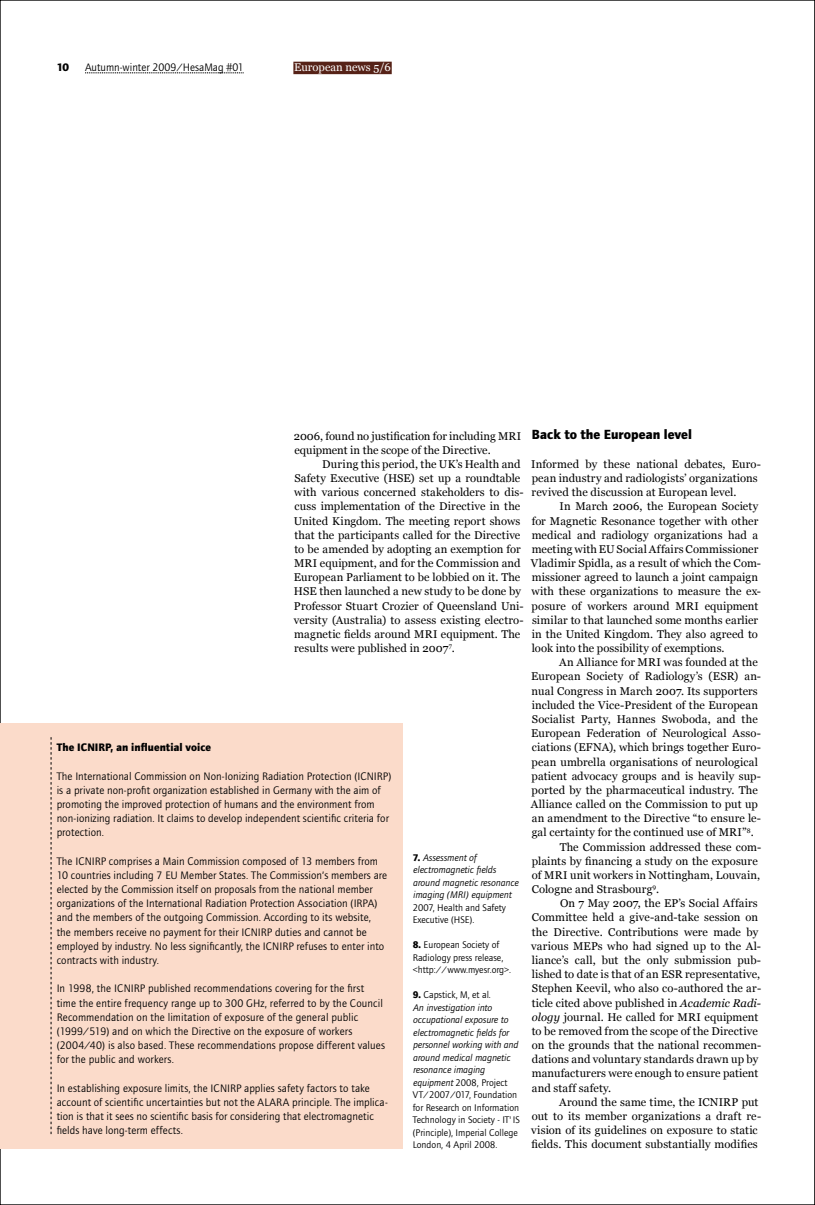
<style>
.page{position:relative;width:815px;height:1205px;background:#fff}
.page>*{position:absolute;margin:0;border:0;box-sizing:border-box;transform-origin:0 0}
.t1{font:700 13.75px "Foundry Journal";color:#000}
.t2{font:11.25px/14.1px "Georgia";letter-spacing:.01em;color:#000}
.t3{font:11.25px/14.1px "Foundry Journal";letter-spacing:.005em;color:#000}
.t4{font:700 11.25px "Foundry Journal";letter-spacing:.005em;color:#000}
.t5{font:11.25px "Georgia";color:#fff}
.t6{font:10px/12.5px "Foundry Journal";color:#000}
.t7{font:italic 10px/12.5px "Foundry Journal";color:#000}
.s1{font-style:italic}
.s2{font-weight:700;font-style:normal}
.s3{font-weight:700}
</style>
<div class="page">
<svg style="left:814px;top:0;width:1px;height:1205px"></svg>
<div style="left:0;top:723px;width:402px;height:425px;background:#fbdbca"></div>
<svg style="left:51px;top:737px;width:1px;height:397px"></svg>
<div style="left:293px;top:62px;width:99px;height:12px;background:#562217"></div>
<svg style="left:85px;top:73px;width:159px;height:1px"></svg>
<p class="t4" style="left:57px;top:60px;width:14px">10</p>
<p class="t3" style="left:85px;top:60px;width:160px">Autumn-winter 2009/HesaMag #01</p>
<p class="t5" style="left:294px;top:61px;width:98px">European news 5/6</p>
<p class="t1" style="left:532px;top:427px;width:162px">Back to the European level</p>
<p class="t2" style="left:531px;top:457px;width:231px">Informed by these national debates, Euro&shy;pean industry and radiologists’ organizations revived the discussion at European level.</p>
<p class="t2" style="left:531px;top:499px;width:232px;text-indent:29px">In March 2006, the European Society for Magnetic Resonance together with other medical and radiology organizations had a meeting with EU Social Affairs Commissioner Vladimir Spidla, as a result of which the Com&shy;missioner agreed to launch a joint campaign with these organizations to measure the ex&shy;posure of workers around MRI equipment similar to that launched some months earlier in the United Kingdom. They also agreed to look into the possibility of exemptions.</p>
<p class="t2" style="left:559px;top:655px;width:200px">An Alliance for MRI was founded at the</p>
<p class="t2" style="left:531px;top:669px;width:231px">European Society of Radiology’s (ESR) an-</p>
<p class="t2" style="left:532px;top:684px;width:228px">nual Congress in March 2007. Its supporters</p>
<p class="t2" style="left:532px;top:698px;width:228px">included the Vice-President of the European</p>
<p class="t2" style="left:532px;top:712px;width:227px">Socialist Party, Hannes Swoboda, and the</p>
<p class="t2" style="left:531px;top:726px;width:231px">European Federation of Neurological Asso-</p>
<p class="t2" style="left:532px;top:740px;width:231px">ciations (EFNA), which brings together Euro-</p>
<p class="t2" style="left:532px;top:754px;width:228px">pean umbrella organisations of neurological</p>
<p class="t2" style="left:532px;top:769px;width:231px">patient advocacy groups and is heavily sup-</p>
<p class="t2" style="left:532px;top:783px;width:228px">ported by the pharmaceutical industry. The</p>
<p class="t2" style="left:531px;top:797px;width:229px">Alliance called on the Commission to put up</p>
<p class="t2" style="left:532px;top:811px;width:231px">an amendment to the Directive “to ensure le-</p>
<p class="t2" style="left:532px;top:825px;width:224px">gal certainty for the continued use of MRI”<sup>8</sup>.</p>
<p class="t2" style="left:560px;top:839px;width:203px">The Commission addressed these com-</p>
<p class="t2" style="left:532px;top:854px;width:228px">plaints by financing a study on the exposure</p>
<p class="t2" style="left:532px;top:868px;width:230px">of MRI unit workers in Nottingham, Louvain,</p>
<p class="t2" style="left:532px;top:882px;width:129px">Cologne and Strasbourg<sup>9</sup>.</p>
<p class="t2" style="left:560px;top:896px;width:199px">On 7 May 2007, the EP’s Social Affairs</p>
<p class="t2" style="left:532px;top:910px;width:228px">Committee held a give-and-take session on</p>
<p class="t2" style="left:532px;top:924px;width:228px">the Directive. Contributions were made by</p>
<p class="t2" style="left:531px;top:939px;width:231px">various MEPs who had signed up to the Al-</p>
<p class="t2" style="left:532px;top:953px;width:231px">liance’s call, but the only submission pub-</p>
<p class="t2" style="left:532px;top:967px;width:230px">lished to date is that of an ESR representative,</p>
<p class="t2" style="left:532px;top:981px;width:231px">Stephen Keevil, who also co-authored the ar-</p>
<p class="t2" style="left:532px;top:995px;width:231px">ticle cited above published in <span class="s1">Academic Radi-</span></p>
<p class="t2" style="left:532px;top:1010px;width:228px"><span class="s1">ology</span> journal. He called for MRI equipment</p>
<p class="t2" style="left:532px;top:1024px;width:227px">to be removed from the scope of the Directive</p>
<p class="t2" style="left:532px;top:1038px;width:231px">on the grounds that the national recommen-</p>
<p class="t2" style="left:532px;top:1052px;width:228px">dations and voluntary standards drawn up by</p>
<p class="t2" style="left:532px;top:1066px;width:228px">manufacturers were enough to ensure patient</p>
<p class="t2" style="left:532px;top:1080px;width:81px">and staff safety.</p>
<p class="t2" style="left:559px;top:1095px;width:201px">Around the same time, the ICNIRP put</p>
<p class="t2" style="left:532px;top:1109px;width:231px">out to its member organizations a draft re-</p>
<p class="t2" style="left:531px;top:1123px;width:228px">vision of its guidelines on exposure to static</p>
<p class="t2" style="left:532px;top:1137px;width:228px">fields. This document substantially modifies</p>
<p class="t2" style="left:294px;top:428px;width:229px">2006, found no justification for including MRI equipment in the scope of the Directive.</p>
<p class="t2" style="left:294px;top:457px;width:231px;text-indent:28px">During this period, the UK’s Health and Safety Executive (HSE) set up a roundtable with various concerned stakeholders to dis&shy;cuss implementation of the Directive in the United Kingdom. The meeting report shows that the participants called for the Directive to be amended by adopting an exemption for MRI equipment, and for the Commission and European Parliament to be lobbied on it. The HSE then launched a new study to be done by Professor Stuart Crozier of Queensland Uni&shy;versity (Australia) to assess existing electro&shy;magnetic fields around MRI equipment. The results were published in 2007<sup>7</sup>.</p>
<p class="t4" style="left:57px;top:741px;width:156px">The ICNIRP, an influential voice</p>
<p class="t3" style="left:57px;top:769px;width:336px">The International Commission on Non-Ionizing Radiation Protection (ICNIRP) is a private non-profit organization established in Germany with the aim of promoting the improved protection of humans and the environment from non-ionizing radiation. It claims to develop independent scientific criteria for protection.</p>
<p class="t3" style="left:57px;top:854px;width:332px">The ICNIRP comprises a Main Commission composed of 13 members from 10 countries including 7 EU Member States. The Commission’s members are elected by the Commission itself on proposals from the national member organizations of the International Radiation Protection Association (IRPA) and the members of the outgoing Commission. According to its website, the members receive no payment for their ICNIRP duties and cannot be employed by industry. No less significantly, the ICNIRP refuses to enter into contracts with industry.</p>
<p class="t3" style="left:57px;top:982px;width:330px">In 1998, the ICNIRP published recommendations covering for the first time the entire frequency range up to 300 GHz, referred to by the Council Recommendation on the limitation of exposure of the general public (1999/519) and on which the Directive on the exposure of workers (2004/40) is also based. These recommendations propose different values for the public and workers.</p>
<p class="t3" style="left:57px;top:1081px;width:333px">In establishing exposure limits, the ICNIRP applies safety factors to take account of scientific uncertainties but not the ALARA principle. The implica&shy;tion is that it sees no scientific basis for considering that electromagnetic fields have long-term effects.</p>
<p class="t7" style="left:413px;top:851px;width:107px"><span class="s2">7.</span> Assessment of electromagnetic fields around magnetic resonance imaging (MRI) equipment</p>
<p class="t6" style="left:413px;top:901px;width:95px">2007, Health and Safety<br>Executive (HSE).</p>
<p class="t6" style="left:413px;top:939px;width:100px"><span class="s3">8.</span> European Society of<br>Radiology press release, &lt;http://www.myesr.org&gt;.</p>
<p class="t6" style="left:413px;top:989px;width:109px"><span class="s3">9.</span> Capstick, M, et al.<br><span class="s1">An investigation into occupational exposure to electromagnetic fields for personnel working with and around medical magnetic resonance imaging equipment</span> 2008, Project<br>VT/2007/017, Foundation for Research on Information<br>Technology in Society - IT'IS (Principle), Imperial College<br>London, 4 April 2008.</p>
</div>
